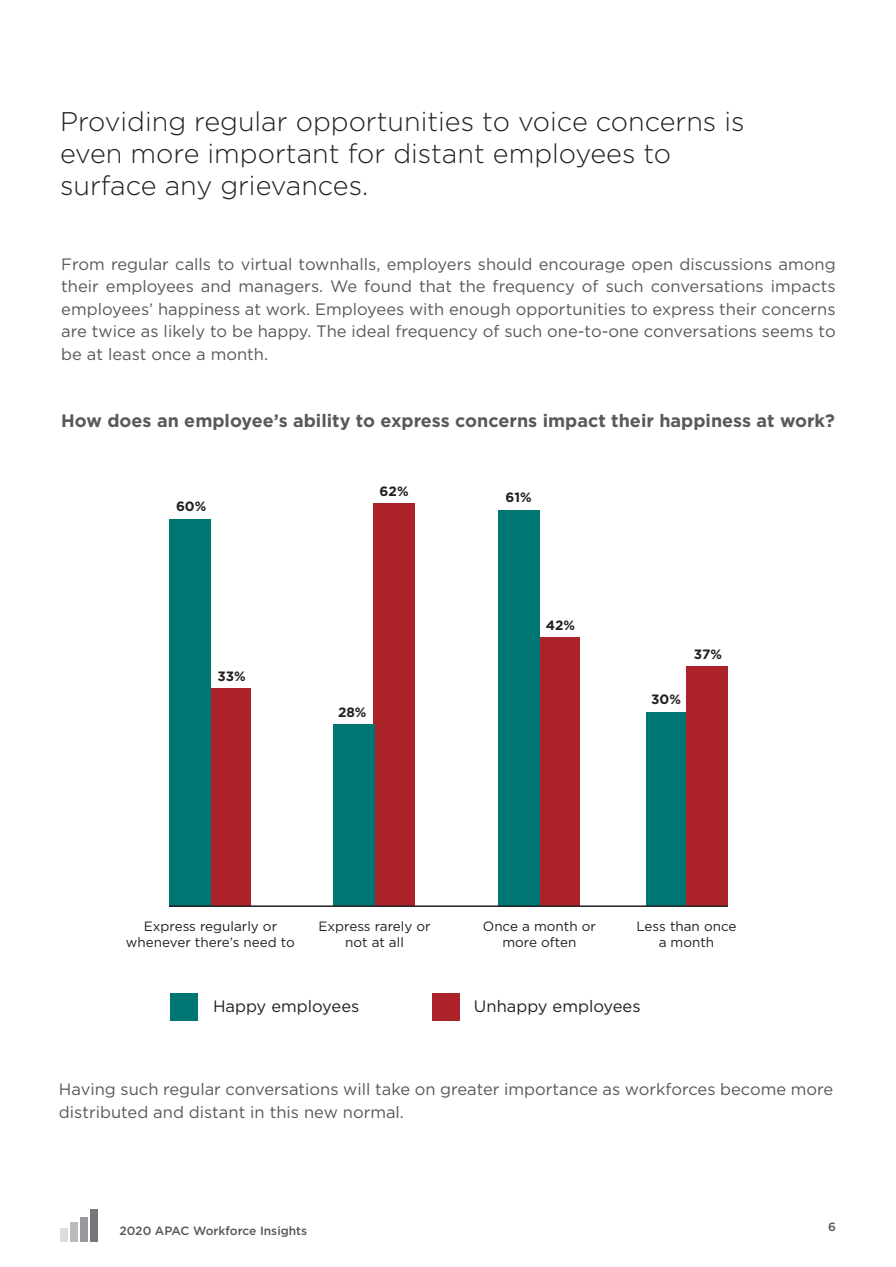
<style>
.page{position:relative;width:896px;height:1267px;background:#fff}
.page>*{position:absolute;margin:0;border:0;box-sizing:border-box;transform-origin:0 0}
.t1{font:300 27px/32.4px "Gotham";color:#231f20}
.t2{font:700 18px "Gotham";color:#58595b}
.t3{font:16.5px/22.5px "Gotham";color:#58595b;text-align:justify}
.t4{font:16.5px "Gotham";color:#231f20}
.t5{font:13.5px/16.2px "Gotham";color:#231f20;text-align:center}
.t6{font:700 13.5px "Gotham";color:#231f20}
.t7{font:500 12px "Gotham";color:#54555a}
</style>
<div class="page">
<div style="left:60px;top:1227px;width:8px;height:14px;background:#ddddde"></div>
<div style="left:70px;top:1222px;width:8px;height:19px;background:#bbbbbd"></div>
<div style="left:80px;top:1217px;width:8px;height:24px;background:#98999c"></div>
<div style="left:90px;top:1209px;width:8px;height:32px;background:#76777b"></div>
<div style="left:170px;top:993px;width:28px;height:28px;background:#007672"></div>
<div style="left:432px;top:993px;width:28px;height:28px;background:#ab2328"></div>
<div style="left:646px;top:712px;width:41px;height:194px;background:#007672"></div>
<div style="left:686px;top:666px;width:42px;height:240px;background:#ab2328"></div>
<div style="left:538px;top:637px;width:41px;height:269px;background:#ab2328"></div>
<div style="left:373px;top:503px;width:42px;height:403px;background:#ab2328"></div>
<div style="left:209px;top:688px;width:42px;height:218px;background:#ab2328"></div>
<div style="left:498px;top:510px;width:41px;height:396px;background:#007672"></div>
<div style="left:333px;top:724px;width:41px;height:182px;background:#007672"></div>
<div style="left:169px;top:519px;width:41px;height:387px;background:#007672"></div>
<hr style="left:169px;top:905px;width:559px;height:2px;background:#231f20">
<h1 class="t1" style="left:60px;top:104px;width:686px">Providing regular opportunities to voice concerns is even more important for distant employees to surface any grievances.</h1>
<p class="t3" style="left:61px;top:252px;width:775px">From regular calls to virtual townhalls, employers should encourage open discussions among their employees and managers. We found that the frequency of such conversations impacts employees’ happiness at work. Employees with enough opportunities to express their concerns are twice as likely to be happy. The ideal frequency of such one-to-one conversations seems to be at least once a month.</p>
<p class="t2" style="left:61px;top:409px;width:775px">How does an employee’s ability to express concerns impact their happiness at work?</p>
<p class="t6" style="left:176px;top:497px;width:32px">60%</p>
<p class="t6" style="left:217px;top:667px;width:30px">33%</p>
<p class="t6" style="left:379px;top:482px;width:30px">62%</p>
<p class="t6" style="left:338px;top:703px;width:30px">28%</p>
<p class="t6" style="left:505px;top:488px;width:28px">61%</p>
<p class="t6" style="left:546px;top:616px;width:31px">42%</p>
<p class="t6" style="left:694px;top:645px;width:30px">37%</p>
<p class="t6" style="left:651px;top:690px;width:31px">30%</p>
<p class="t5" style="left:126px;top:918px;width:170px">Express regularly or whenever there’s need to</p>
<p class="t5" style="left:318px;top:918px;width:114px">Express rarely or not at all</p>
<p class="t5" style="left:483px;top:918px;width:115px">Once a month or more often</p>
<p class="t5" style="left:636px;top:918px;width:102px">Less than once a month</p>
<p class="t4" style="left:213px;top:995px;width:148px">Happy employees</p>
<p class="t4" style="left:474px;top:995px;width:168px">Unhappy employees</p>
<p class="t3" style="left:59px;top:1077px;width:775px">Having such regular conversations will take on greater importance as workforces become more distributed and distant in this new normal.</p>
<p class="t7" style="left:119px;top:1222px;width:189px">2020 APAC Workforce Insights</p>
<p class="t7" style="left:828px;top:1219px;width:9px">6</p>
</div>
